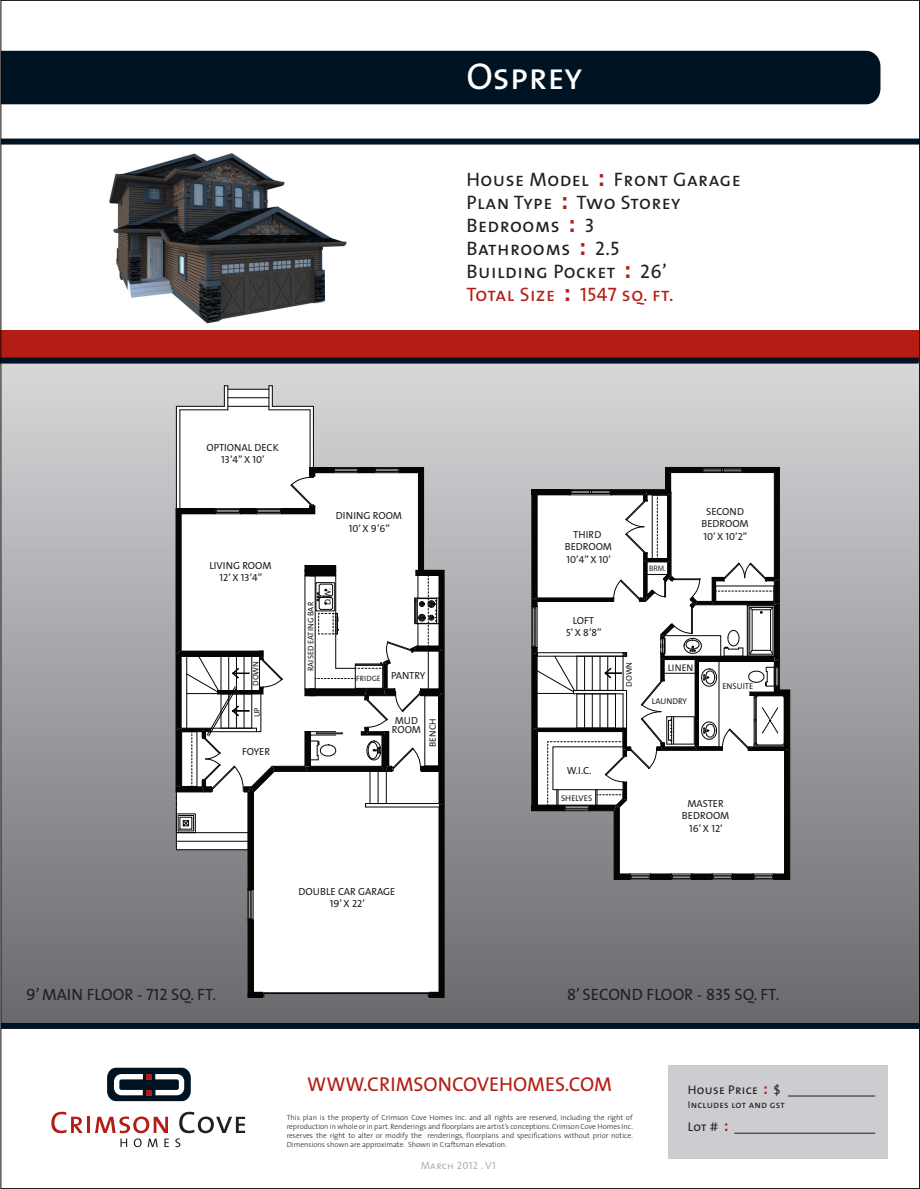
<style>
.page{position:relative;width:920px;height:1189px;background:#fff}
.page>*{position:absolute;margin:0;border:0;box-sizing:border-box;transform-origin:0 0}
.t1{font:37.5px "The Sans Caps";color:#fff}
.t2{font:20.1px "The Sans Caps";color:#b41d15}
.t3{font:19.5px/23px "The Sans Caps";letter-spacing:.025em;color:#231f20}
.t4{font:16.5px "The Sans Caps";color:#231f20}
.t5{font:12.6px "The Sans Caps";letter-spacing:.025em;color:#231f20}
.t6{font:10.5px "The Sans Caps";letter-spacing:.025em;color:#b2b3b7}
.t7{font:10.35px/12.3px "The Sans Caps";color:#231f20;text-align:center}
.t8{font:10.05px "The Sans Caps";letter-spacing:.025em;color:#231f20}
.t9{font:9.6px "The Sans Caps";letter-spacing:.01em;color:#231f20}
.t10{font:9.3px "The Sans Caps";letter-spacing:.005em;color:#231f20}
.t11{font:9px "The Sans Caps";color:#231f20}
.t12{font:8.4px "The Sans Caps";color:#231f20}
.t13{font:8.25px "The Sans Caps";color:#231f20}
.t14{font:8.1px "The Sans Caps";color:#231f20}
.t15{font:7.95px "Myriad Pro";color:#231f20}
.t16{font:7.65px "The Sans Caps";color:#231f20}
.t17{font:300 7.5px/9px "The Sans";color:#231f20;text-align:justify}
.s1{font-family:"Helvetica";font-stretch:extra-condensed;font-size:20.85px;color:#b41d15}
.s2{color:#b41d15}
.s3{font-family:"Helvetica";font-stretch:extra-condensed;font-size:13.35px;color:#b41d15}
</style>
<div class="page">
<div style="left:1px;top:361px;width:918px;height:665px;background:linear-gradient(to bottom,#d6d7da,#67696c)"></div>
<img style="left:109px;top:153px;width:238px;height:171px">
<div style="left:668px;top:1065px;width:219px;height:93px;background:#cbcdd1"></div>
<div style="left:3px;top:51px;width:877px;height:53px;background:#001322"></div>
<svg style="left:51px;top:1112px;width:32px;height:21px"></svg>
<hr style="left:87px;top:1117px;width:3px;height:16px;background:#b41d15">
<svg style="left:95px;top:1116px;width:74px;height:31px"></svg>
<svg style="left:175px;top:1112px;width:70px;height:35px"></svg>
<div style="left:107px;top:1068px;width:84px;height:33px;background:#001322;border-radius:9px"></div>
<svg style="left:114px;top:1074px;width:70px;height:21px"></svg>
<div style="left:1px;top:330px;width:918px;height:32px;background:#b41d15"></div>
<div style="left:0;top:358px;width:918px;height:6px;background:#001322"></div>
<div style="left:1px;top:139px;width:918px;height:6px;background:#001322"></div>
<div style="left:1px;top:1023px;width:918px;height:6px;background:#001322"></div>
<hr style="left:734px;top:1133px;width:140px;height:1px;background:#231f20">
<hr style="left:787px;top:1095px;width:87px;height:1px;background:#231f20">
<svg style="left:175px;top:385px;width:269px;height:613px"></svg>
<hr style="left:789px;top:690px;width:1px;height:58px;background:#050504">
<hr style="left:789px;top:748px;width:1px;height:131px;background:#050504">
<svg style="left:531px;top:467px;width:258px;height:413px"></svg>
<h1 class="t1" style="left:466px;top:54px;width:117px">Osprey</h1>
<h3 class="t3" style="left:466px;top:168px;width:276px">House Model <span class="s1">:</span> Front Garage<br>Plan Type <span class="s1">:</span> Two Storey<br>Bedrooms <span class="s1">:</span> 3<br>Bathrooms <span class="s1">:</span> 2.5<br>Building Pocket <span class="s1">:</span> 26’<br><span class="s2">Total Size</span> <span class="s1">:</span> <span class="s2">1547 sq. ft.</span></h3>
<h3 class="t7" style="left:206px;top:441px;width:74px">OPTIONAL DECK<br>13’4” X 10’</h3>
<h3 class="t7" style="left:209px;top:559px;width:64px">LIVING ROOM<br>12’ X 13’4”</h3>
<p class="t13" style="left:251px;top:686px;width:26px;rotate:-90deg">DOWN</p>
<p class="t13" style="left:252px;top:717px;width:12px;rotate:-90deg">UP</p>
<h3 class="t7" style="left:242px;top:745px;width:30px">FOYER</h3>
<h3 class="t7" style="left:336px;top:509px;width:68px">DINING ROOM<br>10’ X 9’6”</h3>
<p class="t14" style="left:306px;top:671px;width:70px;rotate:-90deg">RAISED EATING BAR</p>
<p class="t11" style="left:322px;top:605px;width:18px;rotate:-90deg">D.W.</p>
<p class="t16" style="left:356px;top:674px;width:71px">FRIDGE <sup>PANTRY</sup></p>
<h3 class="t7" style="left:391px;top:717px;width:31px;line-height:8.4px;text-align:left">MUD<br>ROOM</h3>
<p class="t10" style="left:427px;top:747px;width:30px;rotate:-90deg">BENCH</p>
<h3 class="t7" style="left:298px;top:885px;width:98px">DOUBLE CAR GARAGE<br>19’ X 22’</h3>
<h3 class="t7" style="left:564px;top:528px;width:49px">THIRD<br>BEDROOM<br>10’4” X 10’</h3>
<p class="t15" style="left:649px;top:564px;width:18px">BRM.</p>
<h3 class="t7" style="left:701px;top:505px;width:49px">SECOND<br>BEDROOM<br>10’ X 10’2”</h3>
<h3 class="t7" style="left:566px;top:614px;width:37px">LOFT<br>5’ X 8’8”</h3>
<p class="t13" style="left:624px;top:686px;width:26px;rotate:-90deg">DOWN</p>
<p class="t9" style="left:667px;top:662px;width:27px">LINEN</p>
<p class="t12" style="left:651px;top:696px;width:37px">LAUNDRY</p>
<p class="t12" style="left:722px;top:681px;width:33px">ENSUITE</p>
<h3 class="t7" style="left:567px;top:764px;width:26px">W.I.C.</h3>
<p class="t12" style="left:561px;top:793px;width:33px">SHELVES</p>
<h3 class="t7" style="left:681px;top:797px;width:49px">MASTER<br>BEDROOM<br>16’ X 12’</h3>
<h3 class="t4" style="left:26px;top:984px;width:191px">9’ MAIN FLOOR - 712 SQ. FT.</h3>
<h3 class="t4" style="left:567px;top:984px;width:214px">8’ SECOND FLOOR - 835 SQ. FT.</h3>
<h2 class="t2" style="left:307px;top:1072px;width:306px">WWW.CRIMSONCOVEHOMES.COM</h2>
<p class="t17" style="left:286px;top:1113px;width:347px">This plan is the property of Crimson Cove Homes Inc. and all rights are reserved, including the right of reproduction in whole or in part. Renderings and floorplans are artist’s conceptions. Crimson Cove Homes Inc. reserves the right to alter or modify the renderings, floorplans and specifications without prior notice.<br>Dimensions shown are approximate. Shown in Craftsman elevation.</p>
<h3 class="t6" style="left:420px;top:1159px;width:76px">March 2012 . V1</h3>
<h3 class="t5" style="left:687px;top:1082px;width:94px">House Price <span class="s3">:</span> $</h3>
<h3 class="t8" style="left:687px;top:1098px;width:98px">Includes lot and gst</h3>
<h3 class="t5" style="left:687px;top:1119px;width:42px">Lot # <span class="s3">:</span></h3>
</div>
